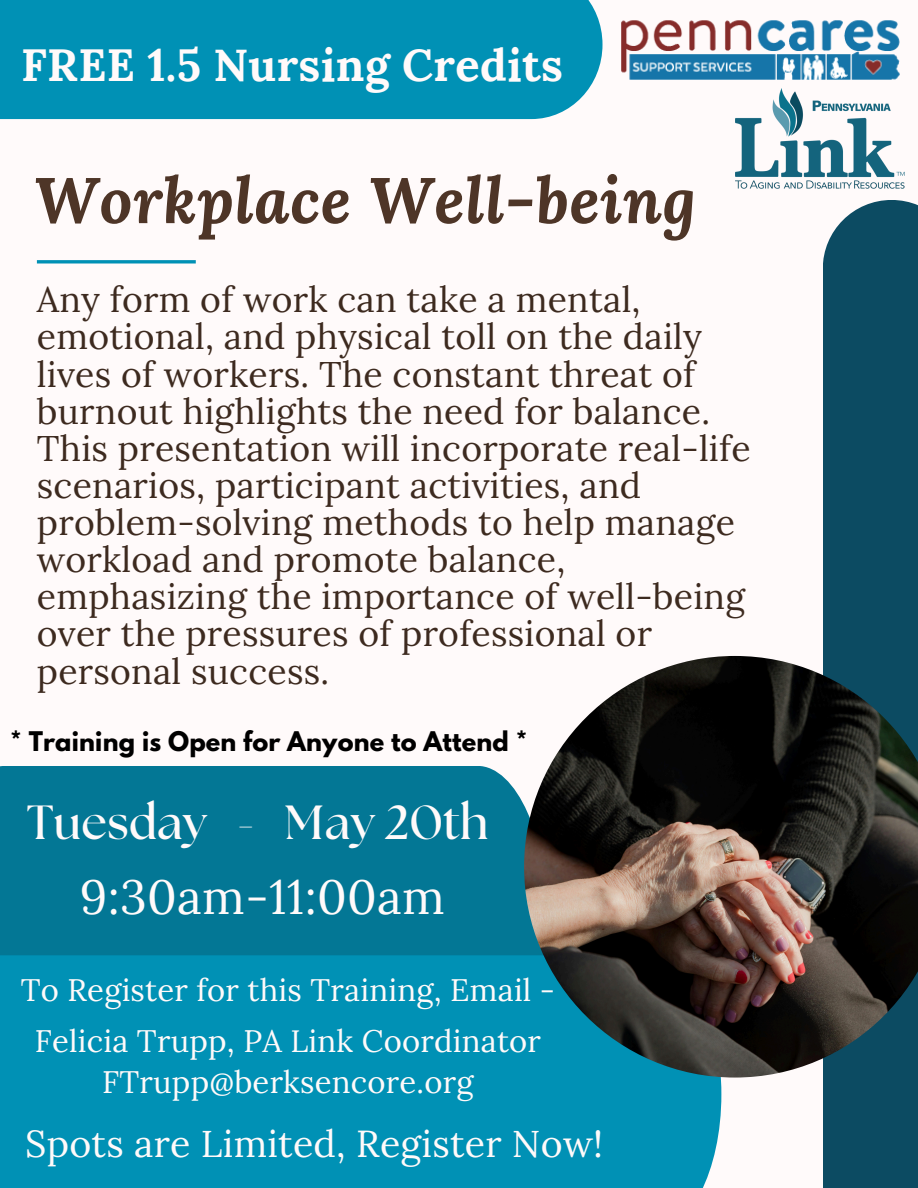
<style>
.page{position:relative;width:918px;height:1188px;background:#fffafa}
.page>*{position:absolute;margin:0;border:0;box-sizing:border-box;transform-origin:0 0}
.t1{font:italic 700 64.5px "Lora";letter-spacing:.005em;color:#4e3527}
.t2{font:700 47.85px/75.3px "The Seasons";letter-spacing:.005em;color:#fffafa;text-align:center}
.t3{font:700 45px "Lora";letter-spacing:.005em;color:#fffafa}
.t4{font:37.5px "Lora";letter-spacing:.005em;color:#fffafa}
.t5{font:35.55px/37.2px "Lora";letter-spacing:.005em;color:#3d2a1f}
.t6{font:31.05px/51.8px "Lora";letter-spacing:.005em;color:#fffafa;text-align:center}
.t7{font:700 24px "League Spartan";letter-spacing:.005em;color:#000}
.s1{font-family:"Lora";font-weight:400}
</style>
<div class="page">
<div style="left:0;top:0;width:603px;height:119px;background:#0091b5"></div>
<div style="left:0;top:766px;width:524px;height:189px;background:#037795"></div>
<div style="left:0;top:955px;width:721px;height:233px;background:#0091b5"></div>
<div style="left:823px;top:200px;width:95px;height:988px;background:#0c4b62"></div>
<img style="left:621px;top:20px;width:279px;height:60px">
<img style="left:735px;top:88px;width:183px;height:113px">
<svg style="left:37px;top:260px;width:159px;height:4px"></svg>
<img style="left:524px;top:656px;width:394px;height:422px">
<p class="t3" style="left:21px;top:35px;width:543px">FREE 1.5 Nursing Credits</p>
<h1 class="t1" style="left:34px;top:157px;width:664px">Workplace Well-being</h1>
<h2 class="t5" style="left:37px;top:281px;width:715px">Any form of work can take a mental, emotional, and physical toll on the daily lives of workers. The constant threat of burnout highlights the need for balance.<br>This presentation will incorporate real-life scenarios, participant activities, and problem-solving methods to help manage workload and promote balance, emphasizing the importance of well-being over the pressures of professional or personal success.</h2>
<p class="t7" style="left:10px;top:730px;width:519px">* Training is Open for Anyone to Attend *</p>
<p class="t2" style="left:27px;top:787px;width:463px">Tuesday - May 20th<br><span class="s1">9:30am-11:00am</span></p>
<p class="t6" style="left:21px;top:963px;width:536px">To Register for this Training, Email -<br>Felicia Trupp, PA Link Coordinator</p>
<p class="t6" style="left:102px;top:1055px;width:373px">FTrupp@berksencore.org</p>
<h4 class="t4" style="left:25px;top:1119px;width:580px">Spots are Limited, Register Now!</h4>
</div>
